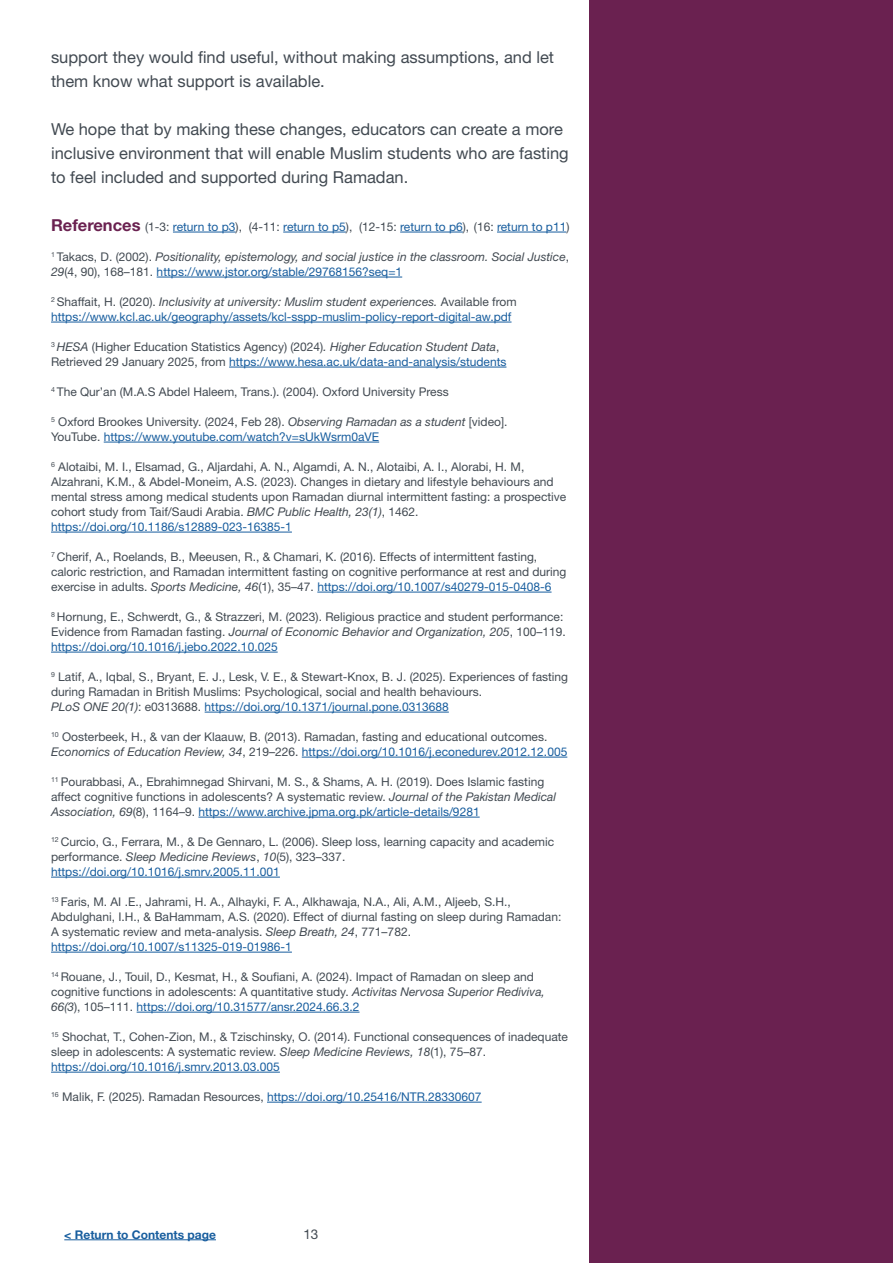
<style>
.page{position:relative;width:893px;height:1263px;background:#fff}
.page>*{position:absolute;margin:0;border:0;box-sizing:border-box;transform-origin:0 0}
.Body_text{font:16.5px/24px "Helvetica Neue LT Std";color:#424a52}
.t1{font:13.5px "Helvetica Neue LT Std";color:#424a52}
.References{font:12px/15px "Helvetica Neue LT Std";color:#424a52}
.References-2{font:12px/15px "Helvetica Neue LT Std";color:#175d9e}
.Body_text-2{font:italic 12px/15px "Helvetica Neue LT Std";color:#424a52}
.Body_text-3{font:12px "Helvetica Neue LT Std";color:#175d9e}
.t2{font:700 12px "Helvetica Neue LT Std";color:#175d9e}
.s1{font-weight:700;font-size:16.5px;color:#6a2150}
.s2{color:#424a52}
.s3{font-style:normal}
.s4{font-style:normal;color:#175d9e}
.s5{font-style:italic;color:#424a52}
.s6{font-style:italic}
.s7{color:#175d9e}
</style>
<div class="page">
<hr style="left:64px;top:1239px;width:152px;height:1px;background:#175d9e">
<hr style="left:173px;top:232px;width:63px;height:1px;background:#175d9e">
<hr style="left:283px;top:232px;width:63px;height:1px;background:#175d9e">
<hr style="left:400px;top:232px;width:63px;height:1px;background:#175d9e">
<hr style="left:497px;top:232px;width:69px;height:1px;background:#175d9e">
<hr style="left:157px;top:277px;width:245px;height:1px;background:#175d9e">
<hr style="left:51px;top:322px;width:460px;height:1px;background:#175d9e">
<hr style="left:229px;top:367px;width:277px;height:1px;background:#175d9e">
<hr style="left:104px;top:442px;width:275px;height:1px;background:#175d9e">
<hr style="left:51px;top:532px;width:241px;height:1px;background:#175d9e">
<hr style="left:317px;top:592px;width:235px;height:1px;background:#175d9e">
<hr style="left:51px;top:652px;width:227px;height:1px;background:#175d9e">
<hr style="left:205px;top:712px;width:244px;height:1px;background:#175d9e">
<hr style="left:302px;top:757px;width:265px;height:1px;background:#175d9e">
<hr style="left:198px;top:817px;width:282px;height:1px;background:#175d9e">
<hr style="left:51px;top:877px;width:229px;height:1px;background:#175d9e">
<hr style="left:51px;top:952px;width:241px;height:1px;background:#175d9e">
<hr style="left:137px;top:1012px;width:223px;height:1px;background:#175d9e">
<hr style="left:51px;top:1072px;width:229px;height:1px;background:#175d9e">
<hr style="left:267px;top:1102px;width:215px;height:1px;background:#175d9e">
<div style="left:590px;top:0;width:303px;height:1263px;background:#6a2150"></div>
<p class="Body_text" style="left:51px;top:45px;width:505px">support they would find useful, without making assumptions, and let them know what support is available.</p>
<p class="Body_text" style="left:51px;top:117px;width:519px">We hope that by making these changes, educators can create a more inclusive environment that will enable Muslim students who are fasting to feel included and supported during Ramadan.</p>
<p class="Body_text-3" style="left:51px;top:219px;width:520px"><span class="s1">References</span> <span class="s2">(1-3:</span> return to p3<span class="s2">), (4-11:</span> return to p5<span class="s2">), (12-15:</span> return to p6<span class="s2">), (16:</span> return to p11<span class="s2">)</span></p>
<p class="Body_text-2" style="left:51px;top:249px;width:520px"><sup>1</sup> <span class="s3">Takacs, D. (2002).</span> Positionality, epistemology, and social justice in the classroom. Social Justice<span class="s3">,<br></span>29<span class="s3">(4, 90), 168–181.</span> <span class="s4">https://www.jstor.org/stable/29768156?seq=1</span></p>
<p class="References-2" style="left:51px;top:294px;width:467px"><sup>2</sup> <span class="s2">Shaffait, H. (2020).</span> <span class="s5">Inclusivity at university: Muslim student experiences.</span> <span class="s2">Available from </span>https://www.kcl.ac.uk/geography/assets/kcl-sspp-muslim-policy-report-digital-aw.pdf</p>
<p class="References" style="left:51px;top:339px;width:457px"><sup>3</sup> <span class="s6">HESA</span> (Higher Education Statistics Agency) (2024)<span class="s6">. Higher Education Student Data</span>,<br>Retrieved 29 January 2025, from <span class="s7">https://www.hesa.ac.uk/data-and-analysis/students</span></p>
<p class="References" style="left:51px;top:384px;width:399px"><sup>4</sup> The Qur’an (M.A.S Abdel Haleem, Trans.). (2004). Oxford University Press</p>
<p class="References" style="left:51px;top:414px;width:458px"><sup>5</sup> Oxford Brookes University. (2024, Feb 28). <span class="s6">Observing Ramadan as a student</span> [video].<br>YouTube. <span class="s7">https://www.youtube.com/watch?v=sUkWsrm0aVE</span></p>
<p class="References" style="left:51px;top:459px;width:517px"><sup>6</sup> Alotaibi, M. I., Elsamad, G., Aljardahi, A. N., Algamdi, A. N., Alotaibi, A. I., Alorabi, H. M, Alzahrani, K.M., &amp; Abdel-Moneim, A.S. (2023). Changes in dietary and lifestyle behaviours and mental stress among medical students upon Ramadan diurnal intermittent fasting: a prospective cohort study from Taif/Saudi Arabia. <span class="s6">BMC Public Health, 23(1)</span>, 1462. <span class="s7">https://doi.org/10.1186/s12889-023-16385-1</span></p>
<p class="References" style="left:51px;top:549px;width:517px"><sup>7</sup> Cherif, A., Roelands, B., Meeusen, R., &amp; Chamari, K. (2016). Effects of intermittent fasting, caloric restriction, and Ramadan intermittent fasting on cognitive performance at rest and during exercise in adults. <span class="s6">Sports Medicine, 46</span>(1), 35–47. <span class="s7">https://doi.org/10.1007/s40279-015-0408-6</span></p>
<p class="References" style="left:51px;top:609px;width:516px"><sup>8</sup> Hornung, E., Schwerdt, G., &amp; Strazzeri, M. (2023). Religious practice and student performance:<br>Evidence from Ramadan fasting. <span class="s6">Journal of Economic Behavior and Organization, 205</span>, 100–119. <span class="s7">https://doi.org/10.1016/j.jebo.2022.10.025</span></p>
<p class="References" style="left:51px;top:669px;width:519px"><sup>9</sup> Latif, A., Iqbal, S., Bryant, E. J., Lesk, V. E., &amp; Stewart-Knox, B. J. (2025). Experiences of fasting during Ramadan in British Muslims: Psychological, social and health behaviours.<br><span class="s6">PLoS ONE 20(1)</span>: e0313688. <span class="s7">https://doi.org/10.1371/journal.pone.0313688</span></p>
<p class="References" style="left:51px;top:729px;width:518px"><sup>10</sup> Oosterbeek, H., &amp; van der Klaauw, B. (2013). Ramadan, fasting and educational outcomes.<br><span class="s6">Economics of Education Review, 34</span>, 219–226. <span class="s7">https://doi.org/10.1016/j.econedurev.2012.12.005</span></p>
<p class="References" style="left:51px;top:774px;width:507px"><sup>11</sup> Pourabbasi, A., Ebrahimnegad Shirvani, M. S., &amp; Shams, A. H. (2019). Does Islamic fasting affect cognitive functions in adolescents? A systematic review. <span class="s6">Journal of the Pakistan Medical<br>Association, 69</span>(8), 1164–9. <span class="s7">https://www.archive.jpma.org.pk/article-details/9281</span></p>
<p class="References" style="left:51px;top:834px;width:505px"><sup>12</sup> Curcio, G., Ferrara, M., &amp; De Gennaro, L. (2006). Sleep loss, learning capacity and academic performance. <span class="s6">Sleep Medicine Reviews</span>, <span class="s6">10</span>(5), 323–337. <span class="s7">https://doi.org/10.1016/j.smrv.2005.11.001</span></p>
<p class="References" style="left:51px;top:894px;width:512px"><sup>13</sup> Faris, M. AI .E., Jahrami, H. A., Alhayki, F. A., Alkhawaja, N.A., Ali, A.M., Aljeeb, S.H.,<br>Abdulghani, I.H., &amp; BaHammam, A.S. (2020). Effect of diurnal fasting on sleep during Ramadan:<br>A systematic review and meta-analysis. <span class="s6">Sleep Breath, 24</span>, 771–782.</p>
<p class="References-2" style="left:51px;top:939px;width:242px">https://doi.org/10.1007/s11325-019-01986-1</p>
<p class="References" style="left:51px;top:969px;width:495px"><sup>14</sup> Rouane, J., Touil, D., Kesmat, H., &amp; Soufiani, A. (2024). Impact of Ramadan on sleep and cognitive functions in adolescents: A quantitative study. <span class="s6">Activitas Nervosa Superior Rediviva,<br>66(3</span>), 105–111. <span class="s7">https://doi.org/10.31577/ansr.2024.66.3.2</span></p>
<p class="References" style="left:51px;top:1029px;width:519px"><sup>15</sup> Shochat, T., Cohen-Zion, M., &amp; Tzischinsky, O. (2014). Functional consequences of inadequate sleep in adolescents: A systematic review. <span class="s6">Sleep Medicine Reviews, 18</span>(1), 75–87. <span class="s7">https://doi.org/10.1016/j.smrv.2013.03.005</span></p>
<p class="References-2" style="left:51px;top:1089px;width:432px"><sup>16</sup> <span class="s2">Malik, F. (2025). Ramadan Resources,</span> https://doi.org/10.25416/NTR.28330607</p>
<p class="t2" style="left:64px;top:1227px;width:153px">&lt; Return to Contents page</p>
<p class="t1" style="left:303px;top:1226px;width:17px">13</p>
</div>
